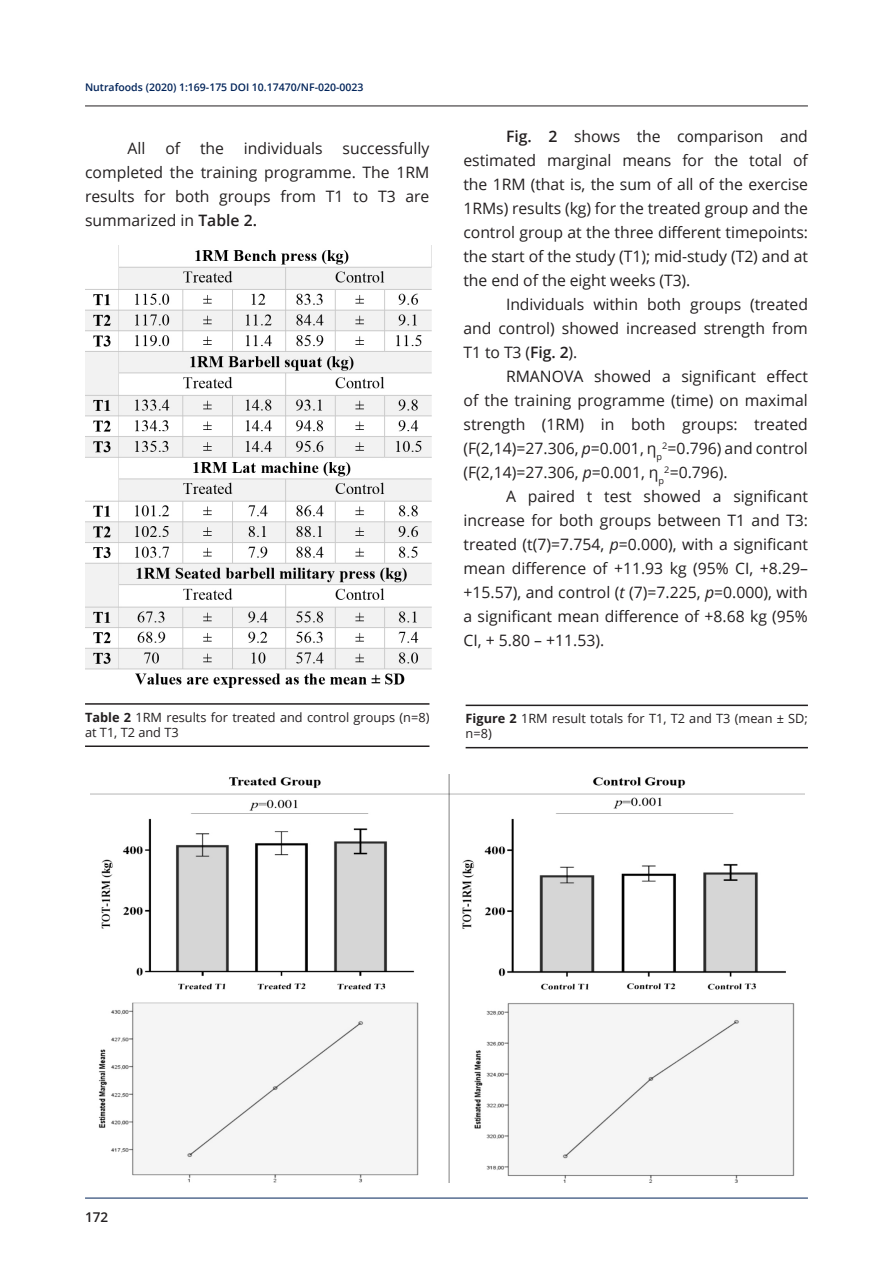
<style>
.page{position:relative;width:893px;height:1263px;background:#fff}
.page>*{position:absolute;margin:0;border:0;box-sizing:border-box;transform-origin:0 0}
.testo_base{font:15.75px/24px "Open Sans";color:#231f20;text-align:justify}
.t1{font:600 13.5px "Open Sans";color:#231f20}
.didascalia{font:12.75px/15.3px "Open Sans";color:#231f20}
.t2{font:600 10.5px "Open Sans";color:#002359}
.s1{font-weight:600}
.s2{font-style:italic}
.s3{font-weight:700}
</style>
<div class="page">
<hr style="left:85px;top:1198px;width:723px;height:1px;background:#002359">
<hr style="left:85px;top:106px;width:723px;height:1px;background:#231f20">
<hr style="left:85px;top:703px;width:344px;height:2px;background:#231f20">
<hr style="left:85px;top:745px;width:344px;height:2px;background:#231f20">
<img style="left:85px;top:245px;width:347px;height:443px">
<img style="left:91px;top:774px;width:713px;height:408px">
<hr style="left:466px;top:705px;width:342px;height:1px;background:#231f20">
<hr style="left:466px;top:747px;width:342px;height:1px;background:#231f20">
<p class="t2" style="left:85px;top:80px;width:280px">Nutrafoods (2020) 1:169-175 DOI 10.17470/NF-020-0023</p>
<p class="testo_base" style="left:85px;top:136px;width:346px;text-indent:257px">successfully completed the training programme. The 1RM results for both groups from T1 to T3 are summarized in <span class="s1">Table 2.</span></p>
<p class="testo_base" style="left:128px;top:136px;width:19px">All</p>
<p class="testo_base" style="left:165px;top:136px;width:16px">of</p>
<p class="testo_base" style="left:200px;top:136px;width:26px">the</p>
<p class="testo_base" style="left:244px;top:136px;width:80px">individuals</p>
<p class="testo_base" style="left:463px;top:124px;width:346px;text-indent:43px"><span class="s1">Fig. 2</span> shows the comparison and estimated marginal means for the total of the 1RM (that is, the sum of all of the exercise 1RMs) results (kg) for the treated group and the control group at the three different timepoints: the start of the study (T1); mid-study (T2) and at the end of the eight weeks (T3).</p>
<p class="testo_base" style="left:463px;top:292px;width:346px;text-indent:43px">Individuals within both groups (treated and control) showed increased strength from T1 to T3 (<span class="s1">Fig. 2</span>).</p>
<p class="testo_base" style="left:463px;top:364px;width:346px;text-indent:43px">RMANOVA showed a significant effect of the training programme (time) on maximal strength (1RM) in both groups: treated (F(2,14)=27.306, <span class="s2">p</span>=0.001, η<sub>p</sub><sup>2</sup>=0.796) and control (F(2,14)=27.306, <span class="s2">p</span>=0.001, η<sub>p</sub><sup>2</sup>=0.796).</p>
<p class="testo_base" style="left:463px;top:484px;width:346px;text-indent:43px">A paired t test showed a significant increase for both groups between T1 and T3: treated (t(7)=7.754, <span class="s2">p</span>=0.000), with a significant mean difference of +11.93 kg (95% CI, +8.29– +15.57), and control (<span class="s2">t</span> (7)=7.225, <span class="s2">p</span>=0.000), with a significant mean difference of +8.68 kg (95% CI, + 5.80 – +11.53).</p>
<p class="didascalia" style="left:85px;top:709px;width:346px"><span class="s3">Table 2</span> 1RM results for treated and control groups (n=8) at T1, T2 and T3</p>
<p class="didascalia" style="left:466px;top:710px;width:344px"><span class="s3">Figure 2</span> 1RM result totals for T1, T2 and T3 (mean ± SD; n=8)</p>
<p class="t1" style="left:85px;top:1208px;width:25px">172</p>
</div>
